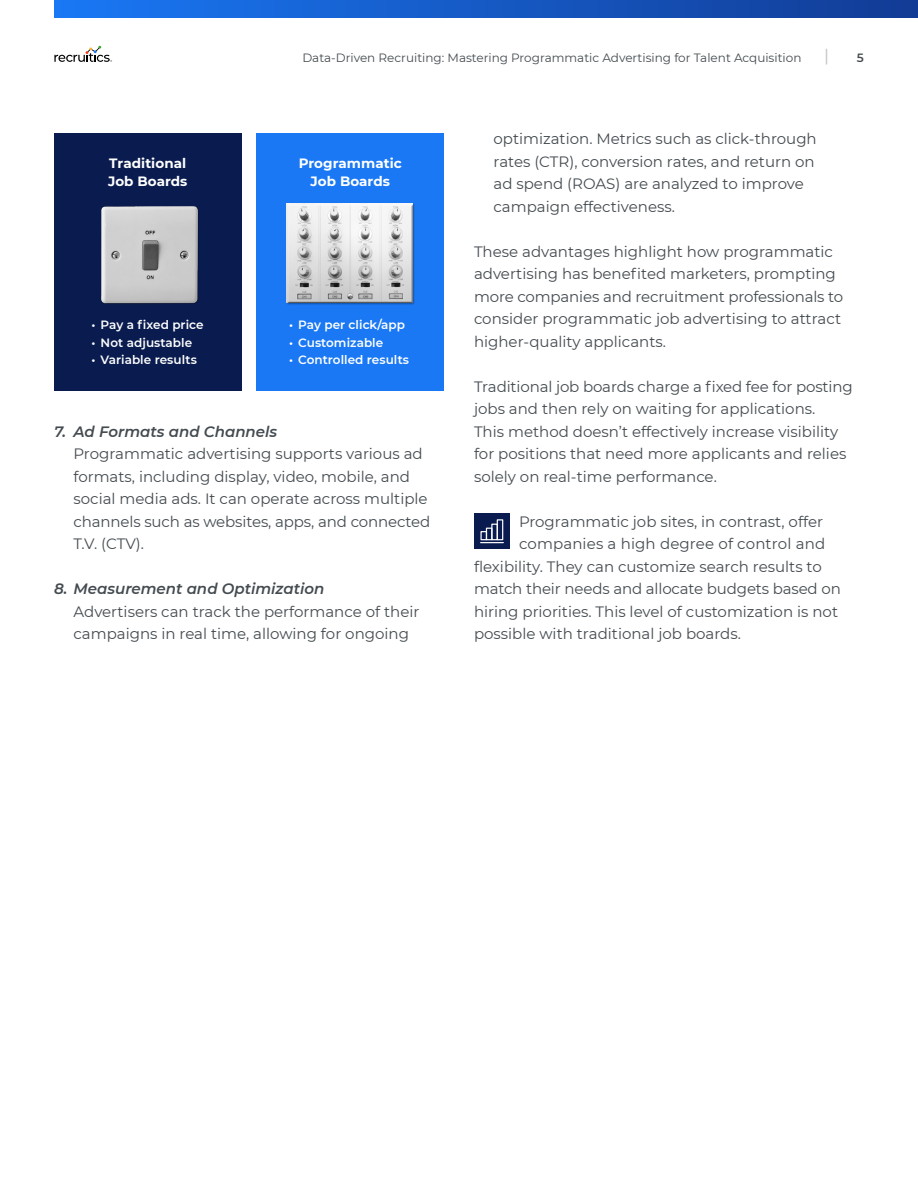
<style>
.page{position:relative;width:918px;height:1188px;background:#fff}
.page>*{position:absolute;margin:0;border:0;box-sizing:border-box;transform-origin:0 0}
.t1{font:15px/22.5px "Montserrat";color:#444b50}
.t2{font:italic 600 15px "Montserrat";color:#444b50}
.t3{font:700 13.5px/17.2px "Montserrat";letter-spacing:.005em;color:#fff}
.t4{font:600 12px "Montserrat";letter-spacing:.005em;color:#fff}
.t5{font:12px "Montserrat";color:#444b50}
.t6{font:600 12px "Montserrat";color:#444b50}
</style>
<div class="page">
<div style="left:54px;top:0;width:864px;height:17px;background:linear-gradient(to right,#1978f5,#123b95)"></div>
<svg style="left:54px;top:46px;width:58px;height:16px"></svg>
<svg style="left:826px;top:49px;width:1px;height:15px"></svg>
<div style="left:256px;top:134px;width:188px;height:258px;background:#1a78f5"></div>
<div style="left:54px;top:134px;width:188px;height:258px;background:#0a1c4f"></div>
<svg style="left:286px;top:203px;width:129px;height:102px;background:#cecfd1"></svg>
<div style="left:474px;top:513px;width:36px;height:36px;background:#0a1c4f"></div>
<svg style="left:481px;top:542px;width:22px;height:1px"></svg>
<div style="left:480px;top:531px;width:7px;height:9px;border:1px solid #fff"></div>
<div style="left:486px;top:528px;width:6px;height:12px;border:1px solid #fff"></div>
<div style="left:491px;top:524px;width:7px;height:16px;border:1px solid #fff"></div>
<div style="left:497px;top:519px;width:6px;height:21px;border:1px solid #fff"></div>
<img style="left:101px;top:206px;width:98px;height:98px">
<p class="t5" style="left:302px;top:49px;width:501px">Data-Driven Recruiting: Mastering Programmatic Advertising for Talent Acquisition</p>
<p class="t6" style="left:857px;top:49px;width:9px">5</p>
<p class="t3" style="left:108px;top:154px;width:81px">Traditional<br>Job Boards</p>
<p class="t3" style="left:299px;top:154px;width:105px;text-align:center">Programmatic<br>Job Boards</p>
<p class="t4" style="left:92px;top:317px;width:113px">• Pay a fixed price</p>
<p class="t4" style="left:92px;top:334px;width:102px">• Not adjustable</p>
<p class="t4" style="left:92px;top:351px;width:107px">• Variable results</p>
<p class="t4" style="left:289px;top:317px;width:117px">• Pay per click/app</p>
<p class="t4" style="left:289px;top:334px;width:96px">• Customizable</p>
<p class="t4" style="left:289px;top:351px;width:121px">• Controlled results</p>
<p class="t2" style="left:54px;top:421px;width:225px">7. Ad Formats and Channels</p>
<p class="t1" style="left:74px;top:442px;width:358px">Programmatic advertising supports various ad formats, including display, video, mobile, and social media ads. It can operate across multiple channels such as websites, apps, and connected T.V. (CTV).</p>
<p class="t2" style="left:54px;top:578px;width:272px">8. Measurement and Optimization</p>
<p class="t1" style="left:74px;top:599px;width:348px">Advertisers can track the performance of their campaigns in real time, allowing for ongoing</p>
<p class="t1" style="left:494px;top:127px;width:325px">optimization. Metrics such as click-through rates (CTR), conversion rates, and return on ad spend (ROAS) are analyzed to improve campaign effectiveness.</p>
<p class="t1" style="left:474px;top:239px;width:371px">These advantages highlight how programmatic advertising has benefited marketers, prompting more companies and recruitment professionals to consider programmatic job advertising to attract higher-quality applicants.</p>
<p class="t1" style="left:474px;top:374px;width:380px">Traditional job boards charge a fixed fee for posting jobs and then rely on waiting for applications.<br>This method doesn’t effectively increase visibility for positions that need more applicants and relies solely on real-time performance.</p>
<p class="t1" style="left:519px;top:509px;width:306px">Programmatic job sites, in contrast, offer</p>
<p class="t1" style="left:519px;top:532px;width:308px">companies a high degree of control and</p>
<p class="t1" style="left:474px;top:554px;width:349px">flexibility. They can customize search results to</p>
<p class="t1" style="left:474px;top:577px;width:368px">match their needs and allocate budgets based on</p>
<p class="t1" style="left:474px;top:599px;width:366px">hiring priorities. This level of customization is not</p>
<p class="t1" style="left:474px;top:622px;width:268px">possible with traditional job boards.</p>
</div>
